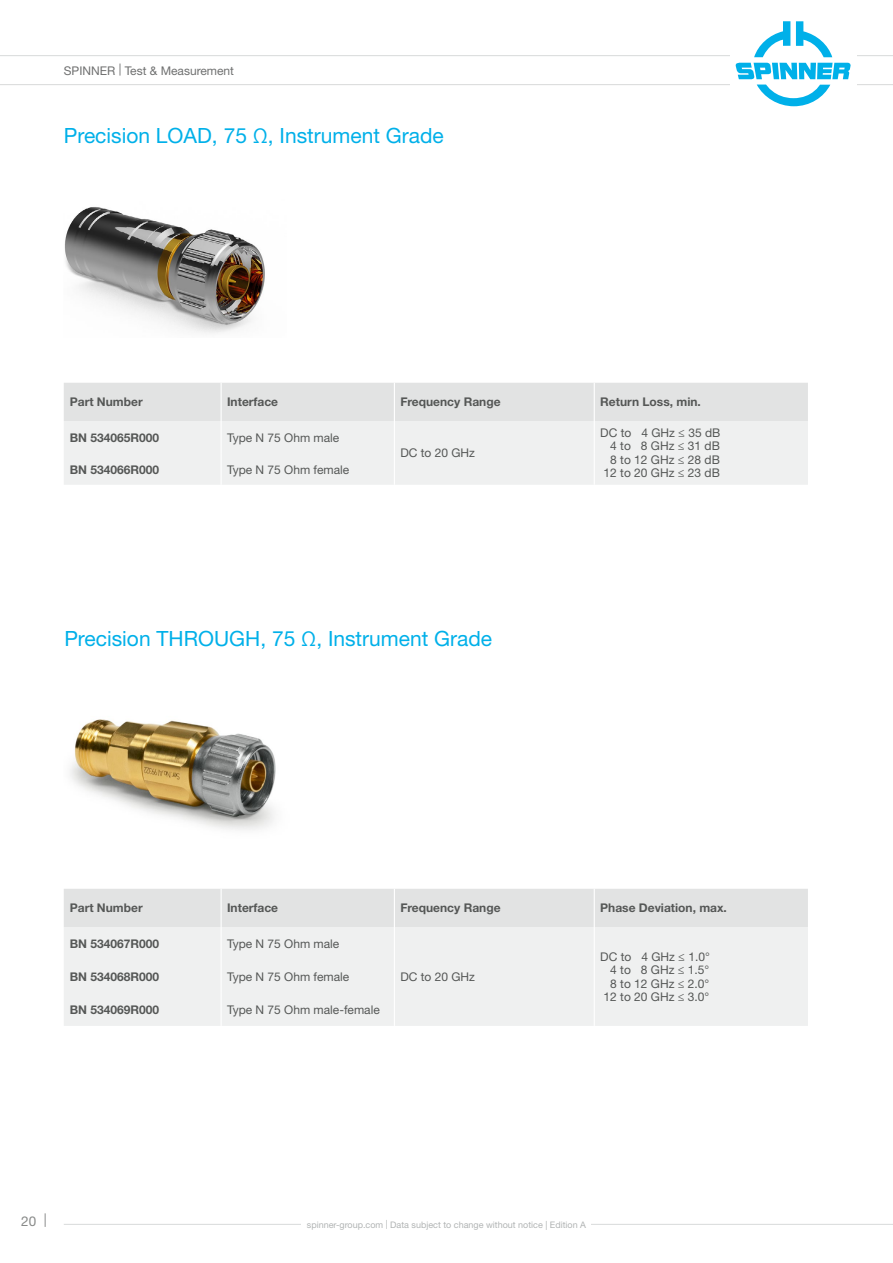
<style>
.page{position:relative;width:893px;height:1263px;background:#fff}
.page>*{position:absolute;margin:0;border:0;box-sizing:border-box;transform-origin:0 0}
.t1{font:21px "Helvetica Neue LT Std";color:#00b0e9}
.t2{font:13.5px "Helvetica Neue LT Std";color:#888a89}
.t3{font:12px/13.5px "Helvetica Neue LT Std";color:#555756;text-align:right}
.t4{font:700 12px "Helvetica Neue LT Std";color:#555756}
.t5{font:12px "Helvetica Neue LT Std";color:#6f7070}
.t6{font:9px "Helvetica Neue LT Std";color:#b1b4b4}
</style>
<div class="page">
<hr style="left:64px;top:1224px;width:829px;height:1px;background:#d8dada">
<hr style="left:0;top:55px;width:893px;height:1px;background:#d8dada">
<hr style="left:0;top:84px;width:893px;height:1px;background:#d8dada">
<div style="left:730px;top:32px;width:126px;height:86px;background:#fff"></div>
<div style="left:302px;top:1211px;width:289px;height:26px;background:#fff"></div>
<svg style="left:757px;top:85px;width:73px;height:21px"></svg>
<svg style="left:735px;top:21px;width:116px;height:58px"></svg>
<img style="left:70px;top:719px;width:206px;height:111px">
<div style="left:64px;top:889px;width:744px;height:38px;background:#e2e3e3"></div>
<div style="left:64px;top:927px;width:744px;height:99px;background:#eff0f0"></div>
<hr style="left:394px;top:889px;width:1px;height:38px;background:#fff">
<hr style="left:594px;top:889px;width:1px;height:38px;background:#fff">
<hr style="left:394px;top:927px;width:1px;height:33px;background:#fff">
<hr style="left:594px;top:927px;width:1px;height:33px;background:#fff">
<hr style="left:394px;top:960px;width:1px;height:33px;background:#fff">
<hr style="left:594px;top:960px;width:1px;height:33px;background:#fff">
<hr style="left:394px;top:993px;width:1px;height:33px;background:#fff">
<hr style="left:594px;top:993px;width:1px;height:33px;background:#fff">
<hr style="left:221px;top:889px;width:1px;height:38px;background:#fff">
<hr style="left:221px;top:927px;width:1px;height:33px;background:#fff">
<hr style="left:221px;top:960px;width:1px;height:33px;background:#fff">
<hr style="left:221px;top:993px;width:1px;height:33px;background:#fff">
<div style="left:64px;top:383px;width:744px;height:38px;background:#e2e3e3"></div>
<div style="left:64px;top:421px;width:744px;height:64px;background:#eff0f0"></div>
<hr style="left:394px;top:383px;width:1px;height:38px;background:#fff">
<hr style="left:594px;top:383px;width:1px;height:38px;background:#fff">
<hr style="left:394px;top:421px;width:1px;height:33px;background:#fff">
<hr style="left:594px;top:421px;width:1px;height:33px;background:#fff">
<hr style="left:394px;top:454px;width:1px;height:31px;background:#fff">
<hr style="left:594px;top:454px;width:1px;height:31px;background:#fff">
<hr style="left:221px;top:383px;width:1px;height:38px;background:#fff">
<hr style="left:221px;top:421px;width:1px;height:33px;background:#fff">
<hr style="left:221px;top:454px;width:1px;height:31px;background:#fff">
<img style="left:64px;top:207px;width:201px;height:126px">
<p class="t5" style="left:64px;top:63px;width:172px">SPINNER | Test &amp; Measurement</p>
<h1 class="t1" style="left:64px;top:123px;width:381px">Precision LOAD, 75 Ω, Instrument Grade</h1>
<p class="t4" style="left:70px;top:394px;width:74px">Part Number</p>
<p class="t4" style="left:227px;top:394px;width:53px">Interface</p>
<p class="t4" style="left:400px;top:394px;width:102px">Frequency Range</p>
<p class="t4" style="left:600px;top:394px;width:102px">Return Loss, min.</p>
<p class="t4" style="left:70px;top:430px;width:91px">BN 534065R000</p>
<p class="t3" style="left:227px;top:431px;width:114px">Type N 75 Ohm male</p>
<p class="t3" style="left:400px;top:446px;width:76px">DC to 20 GHz</p>
<p class="t3" style="left:610px;top:426px;width:112px;text-align:justify;text-indent:-10px">DC to 4 GHz ≤ 35 dB 4 to 8 GHz ≤ 31 dB 8 to 12 GHz ≤ 28 dB</p>
<p class="t4" style="left:70px;top:462px;width:91px">BN 534066R000</p>
<p class="t3" style="left:227px;top:462px;width:124px">Type N 75 Ohm female</p>
<p class="t3" style="left:604px;top:466px;width:118px">12 to 20 GHz ≤ 23 dB</p>
<h1 class="t1" style="left:64px;top:626px;width:429px">Precision THROUGH, 75 Ω, Instrument Grade</h1>
<p class="t4" style="left:70px;top:900px;width:74px">Part Number</p>
<p class="t4" style="left:227px;top:900px;width:53px">Interface</p>
<p class="t4" style="left:400px;top:900px;width:102px">Frequency Range</p>
<p class="t4" style="left:600px;top:900px;width:128px">Phase Deviation, max.</p>
<p class="t4" style="left:70px;top:936px;width:91px">BN 534067R000</p>
<p class="t3" style="left:227px;top:937px;width:114px">Type N 75 Ohm male</p>
<p class="t3" style="left:400px;top:969px;width:76px">DC to 20 GHz</p>
<p class="t3" style="left:600px;top:949px;width:111px">DC to 4 GHz ≤ 1.0°<br>4 to 8 GHz ≤ 1.5°<br>8 to 12 GHz ≤ 2.0°<br>12 to 20 GHz ≤ 3.0°</p>
<p class="t4" style="left:70px;top:969px;width:91px">BN 534068R000</p>
<p class="t3" style="left:227px;top:969px;width:124px">Type N 75 Ohm female</p>
<p class="t4" style="left:70px;top:1002px;width:91px">BN 534069R000</p>
<p class="t3" style="left:227px;top:1002px;width:154px">Type N 75 Ohm male-female</p>
<p class="t2" style="left:21px;top:1213px;width:27px">20 |</p>
<p class="t6" style="left:307px;top:1219px;width:281px">spinner-group.com | Data subject to change without notice | Edition A</p>
</div>
